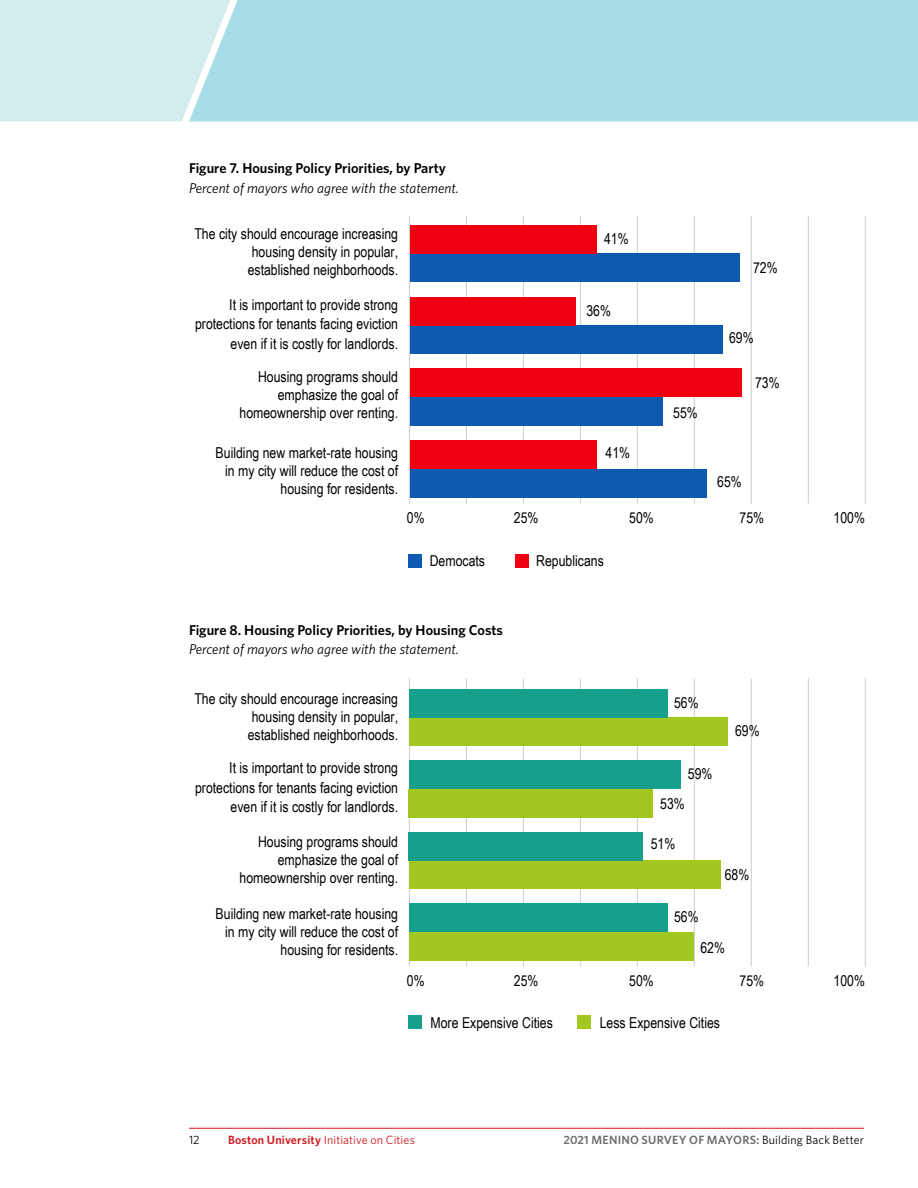
<style>
.page{position:relative;width:918px;height:1188px;background:#fff}
.page>*{position:absolute;margin:0;border:0;box-sizing:border-box;transform-origin:0 0}
.t1{font:15px/18px "Arial Narrow";color:#000;text-align:right}
.t2{font:600 14.25px "Whitney";color:#000}
.t3{font:italic 14.25px "Whitney";color:#000}
.t4{font:600 12px "Whitney";letter-spacing:.02em;color:#6f6f6f}
.t5{font:12px "Whitney";letter-spacing:.01em;color:#ce171e}
.t6{font:12px "Whitney";color:#000}
.s1{font-weight:600}
.s2{font-weight:400;color:#000}
</style>
<div class="page">
<hr style="left:189px;top:1128px;width:675px;height:1px;background:#ce171e">
<div style="left:236px;top:0;width:682px;height:121px;background:#a6dde6"></div>
<svg style="left:0;top:0;width:236px;height:121px;background:#d0ebec"></svg>
<hr style="left:409px;top:216px;width:1px;height:288px;background:#ccc">
<hr style="left:466px;top:216px;width:1px;height:288px;background:#ccc">
<hr style="left:523px;top:216px;width:1px;height:288px;background:#ccc">
<hr style="left:580px;top:216px;width:1px;height:288px;background:#ccc">
<hr style="left:637px;top:216px;width:1px;height:288px;background:#ccc">
<hr style="left:694px;top:216px;width:1px;height:288px;background:#ccc">
<hr style="left:751px;top:216px;width:1px;height:288px;background:#ccc">
<hr style="left:808px;top:216px;width:1px;height:288px;background:#ccc">
<hr style="left:865px;top:216px;width:1px;height:288px;background:#ccc">
<div style="left:410px;top:254px;width:330px;height:28px;background:#0c5bb0"></div>
<div style="left:410px;top:469px;width:297px;height:29px;background:#0c5bb0"></div>
<div style="left:410px;top:397px;width:253px;height:29px;background:#0c5bb0"></div>
<div style="left:410px;top:325px;width:313px;height:29px;background:#0c5bb0"></div>
<div style="left:410px;top:225px;width:187px;height:29px;background:#e01"></div>
<div style="left:410px;top:441px;width:187px;height:28px;background:#e01"></div>
<div style="left:410px;top:369px;width:332px;height:28px;background:#e01"></div>
<div style="left:410px;top:297px;width:166px;height:28px;background:#e01"></div>
<div style="left:516px;top:554px;width:13px;height:14px;background:#e01"></div>
<div style="left:408px;top:554px;width:14px;height:14px;background:#0c5bb0"></div>
<hr style="left:409px;top:679px;width:1px;height:287px;background:#ccc">
<hr style="left:466px;top:679px;width:1px;height:287px;background:#ccc">
<hr style="left:523px;top:679px;width:1px;height:287px;background:#ccc">
<hr style="left:580px;top:679px;width:1px;height:287px;background:#ccc">
<hr style="left:637px;top:679px;width:1px;height:287px;background:#ccc">
<hr style="left:694px;top:679px;width:1px;height:287px;background:#ccc">
<hr style="left:751px;top:679px;width:1px;height:287px;background:#ccc">
<hr style="left:808px;top:679px;width:1px;height:287px;background:#ccc">
<hr style="left:865px;top:679px;width:1px;height:287px;background:#ccc">
<div style="left:409px;top:718px;width:318px;height:28px;background:#a1c720"></div>
<div style="left:409px;top:932px;width:284px;height:29px;background:#a1c720"></div>
<div style="left:409px;top:861px;width:312px;height:28px;background:#a1c720"></div>
<div style="left:409px;top:789px;width:244px;height:29px;background:#a1c720"></div>
<div style="left:409px;top:689px;width:259px;height:29px;background:#16a08c"></div>
<div style="left:409px;top:904px;width:259px;height:28px;background:#16a08c"></div>
<div style="left:409px;top:832px;width:234px;height:29px;background:#16a08c"></div>
<div style="left:409px;top:760px;width:271px;height:29px;background:#16a08c"></div>
<div style="left:578px;top:1016px;width:13px;height:13px;background:#a1c720"></div>
<div style="left:408px;top:1016px;width:14px;height:13px;background:#16a08c"></div>
<p class="t2" style="left:189px;top:159px;width:258px">Figure 7. Housing Policy Priorities, by Party</p>
<p class="t3" style="left:189px;top:178px;width:271px">Percent of mayors who agree with the statement.</p>
<p class="t1" style="left:248px;top:224px;width:152px;text-align:justify;text-indent:-53px">The city should encourage increasing housing density in popular, established neighborhoods.</p>
<p class="t1" style="left:195px;top:294px;width:205px;line-height:19.5px">It is important to provide strong protections for tenants facing eviction even if it is costly for landlords.</p>
<p class="t1" style="left:240px;top:367px;width:160px">Housing programs should emphasize the goal of homeownership over renting.</p>
<p class="t1" style="left:216px;top:443px;width:184px">Building new market-rate housing in my city will reduce the cost of housing for residents.</p>
<p class="t1" style="left:604px;top:229px;width:26px">41%</p>
<p class="t1" style="left:586px;top:301px;width:26px">36%</p>
<p class="t1" style="left:606px;top:443px;width:26px">41%</p>
<p class="t1" style="left:753px;top:258px;width:26px">72%</p>
<p class="t1" style="left:673px;top:403px;width:26px">55%</p>
<p class="t1" style="left:729px;top:328px;width:26px">69%</p>
<p class="t1" style="left:755px;top:373px;width:26px">73%</p>
<p class="t1" style="left:717px;top:472px;width:26px">65%</p>
<p class="t1" style="left:407px;top:508px;width:19px">0%</p>
<p class="t1" style="left:514px;top:508px;width:26px">25%</p>
<p class="t1" style="left:629px;top:508px;width:26px">50%</p>
<p class="t1" style="left:740px;top:508px;width:26px">75%</p>
<p class="t1" style="left:834px;top:508px;width:33px">100%</p>
<p class="t1" style="left:430px;top:551px;width:57px">Democats</p>
<p class="t1" style="left:536px;top:551px;width:69px">Republicans</p>
<p class="t2" style="left:189px;top:620px;width:315px">Figure 8. Housing Policy Priorities, by Housing Costs</p>
<p class="t3" style="left:189px;top:640px;width:271px">Percent of mayors who agree with the statement.</p>
<p class="t1" style="left:248px;top:689px;width:152px;text-align:justify;text-indent:-53px">The city should encourage increasing housing density in popular, established neighborhoods.</p>
<p class="t1" style="left:195px;top:758px;width:205px;line-height:19.5px">It is important to provide strong protections for tenants facing eviction even if it is costly for landlords.</p>
<p class="t1" style="left:240px;top:832px;width:160px">Housing programs should emphasize the goal of homeownership over renting.</p>
<p class="t1" style="left:216px;top:904px;width:184px">Building new market-rate housing in my city will reduce the cost of housing for residents.</p>
<p class="t1" style="left:674px;top:693px;width:26px">56%</p>
<p class="t1" style="left:688px;top:764px;width:26px">59%</p>
<p class="t1" style="left:660px;top:795px;width:26px">53%</p>
<p class="t1" style="left:651px;top:835px;width:26px">51%</p>
<p class="t1" style="left:674px;top:908px;width:26px">56%</p>
<p class="t1" style="left:735px;top:722px;width:26px">69%</p>
<p class="t1" style="left:725px;top:865px;width:26px">68%</p>
<p class="t1" style="left:700px;top:938px;width:26px">62%</p>
<p class="t1" style="left:407px;top:971px;width:19px">0%</p>
<p class="t1" style="left:514px;top:971px;width:26px">25%</p>
<p class="t1" style="left:629px;top:971px;width:26px">50%</p>
<p class="t1" style="left:740px;top:971px;width:26px">75%</p>
<p class="t1" style="left:834px;top:971px;width:33px">100%</p>
<p class="t1" style="left:431px;top:1013px;width:124px">More Expensive Cities</p>
<p class="t1" style="left:600px;top:1013px;width:122px">Less Expensive Cities</p>
<p class="t6" style="left:189px;top:1131px;width:12px">12</p>
<p class="t5" style="left:228px;top:1131px;width:188px"><span class="s1">Boston University</span> Initiative on Cities</p>
<p class="t4" style="left:563px;top:1131px;width:302px">2021 MENINO SURVEY OF MAYORS: <span class="s2">Building Back Better</span></p>
</div>
